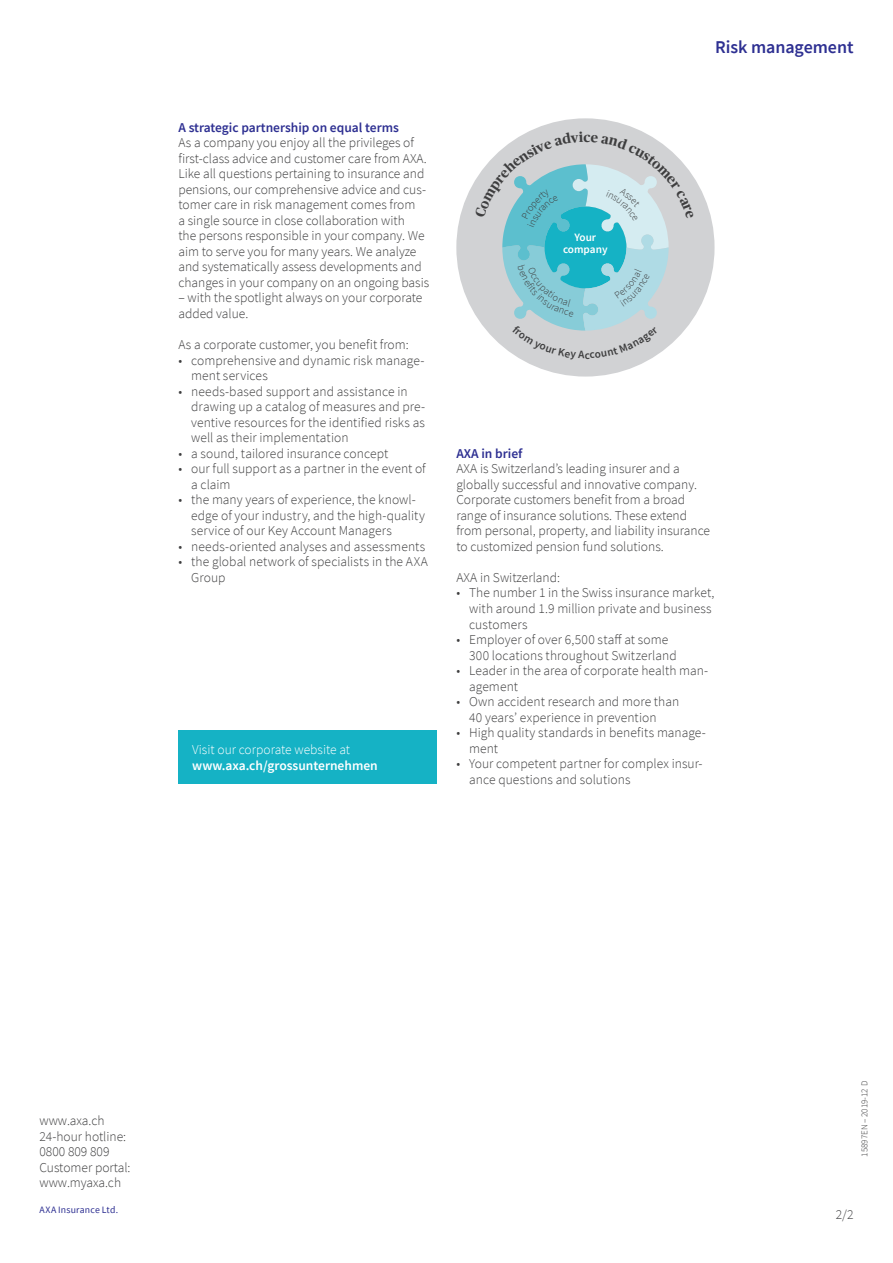
<style>
.page{position:relative;width:893px;height:1263px;background:#fff}
.page>*{position:absolute;margin:0;border:0;box-sizing:border-box;transform-origin:0 0}
.t1{font:600 18px "Source Sans Pro";letter-spacing:-.005em;color:#2e3092}
.t2{font:300 13.5px/15.6px "Source Sans Pro";color:#3e3e3f}
.t3{font:600 13.5px "Source Sans Pro";color:#2e3092}
.t4{font:600 13.5px "Source Sans Pro";color:#fff}
.t5{font:300 13.5px "Source Sans Pro";color:#fff}
.t6{font:600 11.25px/11.2px "Source Sans Pro";color:#fff;text-align:center}
.t7{font:9.75px "Source Sans Pro";letter-spacing:.02em;color:#2e3092}
.t8{font:300 9px "Source Sans Pro";color:#3e3e3f}
</style>
<div class="page">
<div style="left:178px;top:730px;width:259px;height:54px;background:#15b2c5"></div>
<div style="left:456px;top:118px;width:258px;height:259px;background:#d1d2d4;border-radius:50%"></div>
<svg style="left:475px;top:132px;width:219px;height:228px"></svg>
<p class="t3" style="left:178px;top:118px;width:222px">A strategic partnership on equal terms</p>
<p class="t2" style="left:178px;top:135px;width:252px">As a company you enjoy all the privileges of first-class advice and customer care from AXA.<br>Like all questions pertaining to insurance and pensions, our comprehensive advice and cus&shy;tomer care in risk management comes from<br>a single source in close collaboration with<br>the persons responsible in your company. We aim to serve you for many years. We analyze and systematically assess developments and changes in your company on an ongoing basis</p>
<p class="t2" style="left:178px;top:290px;width:246px">– with the spotlight always on your corporate added value.</p>
<p class="t2" style="left:178px;top:337px;width:232px">As a corporate customer, you benefit from:</p>
<p class="t2" style="left:191px;top:352px;width:235px;text-indent:-13px">• comprehensive and dynamic risk manage&shy;ment services</p>
<p class="t2" style="left:191px;top:383px;width:236px;text-indent:-13px">• needs-based support and assistance in drawing up a catalog of measures and pre&shy;ventive resources for the identified risks as well as their implementation</p>
<p class="t2" style="left:178px;top:445px;width:212px">• a sound, tailored insurance concept</p>
<p class="t2" style="left:191px;top:461px;width:236px;text-indent:-13px">• our full support as a partner in the event of a claim</p>
<p class="t2" style="left:191px;top:492px;width:235px;text-indent:-13px">• the many years of experience, the knowl&shy;edge of your industry, and the high-quality service of our Key Account Managers</p>
<p class="t2" style="left:178px;top:539px;width:248px">• needs-oriented analyses and assessments</p>
<p class="t2" style="left:191px;top:554px;width:238px;text-indent:-13px">• the global network of specialists in the AXA<br>Group</p>
<p class="t5" style="left:192px;top:742px;width:159px">Visit our corporate website at</p>
<p class="t4" style="left:192px;top:757px;width:187px">www.axa.ch/grossunternehmen</p>
<p class="t6" style="left:563px;top:232px;width:46px">Your company</p>
<h1 class="t1" style="left:715px;top:35px;width:140px">Risk management</h1>
<p class="t3" style="left:456px;top:444px;width:68px">AXA in brief</p>
<p class="t2" style="left:456px;top:461px;width:255px">AXA is Switzerland’s leading insurer and a globally successful and innovative company.<br>Corporate customers benefit from a broad range of insurance solutions. These extend from personal, property, and liability insurance to customized pension fund solutions.</p>
<p class="t2" style="left:456px;top:570px;width:105px">AXA in Switzerland:</p>
<p class="t2" style="left:469px;top:585px;width:247px;text-indent:-13px">• The number 1 in the Swiss insurance market, with around 1.9 million private and business customers</p>
<p class="t2" style="left:469px;top:632px;width:209px;text-indent:-13px">• Employer of over 6,500 staff at some<br>300 locations throughout Switzerland</p>
<p class="t2" style="left:469px;top:663px;width:241px;text-indent:-13px">• Leader in the area of corporate health man&shy;agement</p>
<p class="t2" style="left:469px;top:694px;width:212px;text-indent:-13px">• Own accident research and more than<br>40 years’ experience in prevention</p>
<p class="t2" style="left:469px;top:725px;width:238px;text-indent:-13px">• High quality standards in benefits manage&shy;ment</p>
<p class="t2" style="left:469px;top:756px;width:235px;text-indent:-13px">• Your competent partner for complex insur&shy;ance questions and solutions</p>
<p class="t2" style="left:39px;top:1113px;width:93px">www.axa.ch<br>24-hour hotline:<br>0800 809 809<br>Customer portal: www.myaxa.ch</p>
<p class="t7" style="left:39px;top:1204px;width:80px">AXA Insurance Ltd.</p>
<p class="t8" style="left:859px;top:1157px;width:77px;rotate:-90deg">15897EN – 2019-12 D</p>
<p class="t2" style="left:836px;top:1206px;width:19px">2/2</p>
</div>
